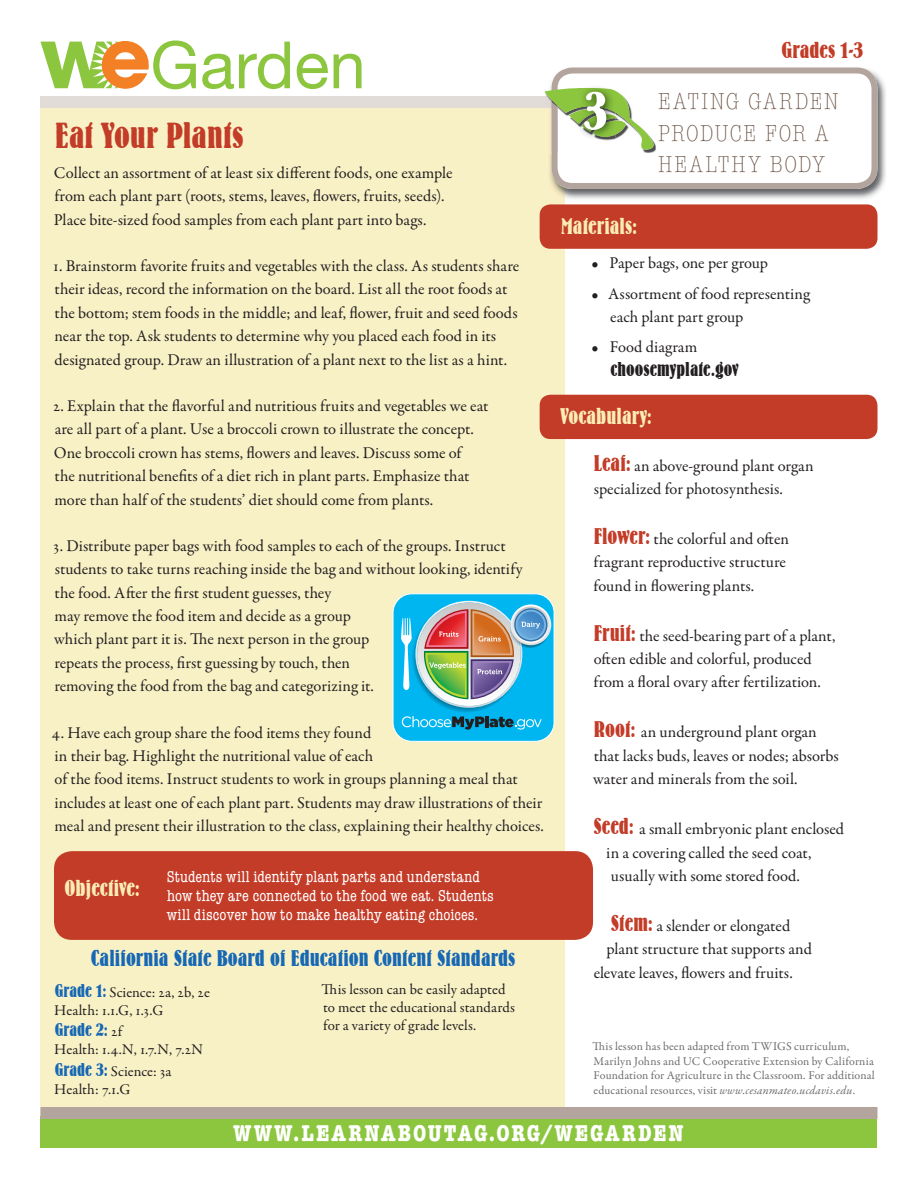
<style>
.page{position:relative;width:918px;height:1188px;background:#fff}
.page>*{position:absolute;margin:0;border:0;box-sizing:border-box;transform-origin:0 0}
.t1{font:54px "Bernhard Bold Condensed BT";color:#fff}
.t2{font:36px "Bernhard Bold Condensed BT";color:#c33c28}
.t3{font:300 condensed 23.25px/31.5px "American Typewriter Std";letter-spacing:.07em;color:#674e3f}
.t4{font:700 condensed 23.25px "American Typewriter Std";letter-spacing:.08em;color:#fff}
.t5{font:22.5px "Bernhard Bold Condensed BT";color:#1768b4}
.t6{font:22.5px "Bernhard Bold Condensed BT";color:#f9ecb4}
.t7{font:22.5px "Bernhard Bold Condensed BT";letter-spacing:.005em;color:#c33c28}
.t8{font:19.5px "Bernhard Bold Condensed BT";color:#231f20}
.t9{font:18px "Bernhard Bold Condensed BT";letter-spacing:.005em;color:#1768b4}
.t10{font:16.5px/23.4px "Garamond Premr Pro";color:#231f20}
.t11{font:condensed 15.9px/19px "American Typewriter Std";letter-spacing:.005em;color:#fff}
.t12{font:15px/18px "Garamond Premr Pro";letter-spacing:.005em;color:#231f20}
.t13{font:12px/14.4px "Garamond Premr Pro";letter-spacing:.01em;color:#6c6d70}
.s1{font-family:"Bernhard Bold Condensed BT";font-size:18px;color:#1768b4}
.s2{font-family:"Garamond Premr Pro";font-size:15px;color:#231f20}
.s3{font-family:"Bernhard Bold Condensed BT";font-size:22.5px;color:#c33c28}
.s4{font-style:italic}
</style>
<div class="page">
<div style="left:40px;top:108px;width:525px;height:1010px;background:#f9f1c6"></div>
<div style="left:40px;top:96px;width:775px;height:12px;background:#e2dcd9"></div>
<img style="left:565px;top:75px;width:321px;height:124px">
<img style="left:555px;top:189px;width:10px;height:8px">
<div style="left:40px;top:1116px;width:838px;height:32px;background:#8bc63e"></div>
<div style="left:40px;top:1107px;width:838px;height:12px;background:#b3a59e"></div>
<svg style="left:202px;top:42px;width:88px;height:47px"></svg>
<svg style="left:297px;top:54px;width:31px;height:35px"></svg>
<svg style="left:334px;top:54px;width:28px;height:34px"></svg>
<svg style="left:40px;top:41px;width:156px;height:48px"></svg>
<div style="left:540px;top:204px;width:337px;height:45px;background:#c33c28;border-radius:11px"></div>
<div style="left:540px;top:395px;width:337px;height:44px;background:#c33c28;border-radius:11px"></div>
<svg style="left:545px;top:67px;width:333px;height:122px"></svg>
<div style="left:54px;top:851px;width:539px;height:89px;background:#c33c28;border-radius:18px"></div>
<img style="left:578px;top:85px;width:38px;height:55px">
<img style="left:578px;top:113px;width:24px;height:11px">
<img style="left:582px;top:114px;width:34px;height:18px">
<img style="left:593px;top:121px;width:23px;height:16px">
<img style="left:578px;top:88px;width:38px;height:25px">
<svg style="left:393px;top:593px;width:162px;height:149px;background:#5fadc1"></svg>
<h2 class="t2" style="left:55px;top:113px;width:190px">Eat Your Plants</h2>
<p class="t10" style="left:54px;top:161px;width:400px">Collect an assortment of at least six different foods, one example from each plant part (roots, stems, leaves, flowers, fruits, seeds).<br>Place bite-sized food samples from each plant part into bags.</p>
<p class="t10" style="left:53px;top:255px;width:467px">1. Brainstorm favorite fruits and vegetables with the class. As students share their ideas, record the information on the board. List all the root foods at the bottom; stem foods in the middle; and leaf, flower, fruit and seed foods near the top. Ask students to determine why you placed each food in its designated group. Draw an illustration of a plant next to the list as a hint.</p>
<p class="t10" style="left:53px;top:394px;width:437px">2. Explain that the flavorful and nutritious fruits and vegetables we eat are all part of a plant. Use a broccoli crown to illustrate the concept.<br>One broccoli crown has stems, flowers and leaves. Discuss some of<br>the nutritional benefits of a diet rich in plant parts. Emphasize that more than half of the students’ diet should come from plants.</p>
<p class="t10" style="left:53px;top:534px;width:471px">3. Distribute paper bags with food samples to each of the groups. Instruct students to take turns reaching inside the bag and without looking, identify the food. After the first student guesses, they<br>may remove the food item and decide as a group<br>which plant part it is. The next person in the group<br>repeats the process, first guessing by touch, then<br>removing the food from the bag and categorizing it.</p>
<p class="t10" style="left:51px;top:721px;width:494px">4. Have each group share the food items they found<br>in their bag. Highlight the nutritional value of each<br>of the food items. Instruct students to work in groups planning a meal that includes at least one of each plant part. Students may draw illustrations of their meal and present their illustration to the class, explaining their healthy choices.</p>
<h3 class="t6" style="left:65px;top:875px;width:77px">Objective:</h3>
<p class="t11" style="left:167px;top:867px;width:329px">Students will identify plant parts and understand how they are connected to the food we eat. Students will discover how to make healthy eating choices.</p>
<h3 class="t5" style="left:91px;top:945px;width:426px">California State Board of Education Content Standards</h3>
<p class="t12" style="left:54px;top:983px;width:157px"><span class="s1">Grade 1:</span> Science: 2a, 2b, 2e<br>Health: 1.1.G, 1.3.G</p>
<p class="t9" style="left:55px;top:1019px;width:69px">Grade 2: <span class="s2">2f</span></p>
<p class="t12" style="left:54px;top:1039px;width:150px;line-height:21.6px">Health: 1.4.N, 1.7.N, 7.2N<br><span class="s1">Grade 3:</span> Science: 3a</p>
<p class="t12" style="left:54px;top:1081px;width:78px">Health: 7.1.G</p>
<p class="t12" style="left:322px;top:981px;width:195px">This lesson can be easily adapted to meet the educational standards for a variety of grade levels.</p>
<h1 class="t1" style="left:584px;top:78px;width:26px">3</h1>
<h3 class="t6" style="left:561px;top:212px;width:78px">Materials:</h3>
<h3 class="t7" style="left:781px;top:36px;width:84px">Grades 1-3</h3>
<h3 class="t3" style="left:658px;top:86px;width:182px">EATING GARDEN<br>PRODUCE FOR A<br>HEALTHY BODY</h3>
<p class="t10" style="left:591px;top:252px;width:178px">• Paper bags, one per group</p>
<p class="t10" style="left:610px;top:282px;width:201px;text-indent:-19px">• Assortment of food representing each plant part group</p>
<p class="t10" style="left:591px;top:336px;width:107px">• Food diagram</p>
<p class="t8" style="left:610px;top:357px;width:130px">choosemyplate.gov</p>
<h3 class="t6" style="left:560px;top:403px;width:93px">Vocabulary:</h3>
<p class="t10" style="left:594px;top:454px;width:221px"><span class="s3">Leaf:</span> an above-ground plant organ specialized for photosynthesis.</p>
<p class="t10" style="left:594px;top:527px;width:197px"><span class="s3">Flower:</span> the colorful and often fragrant reproductive structure found in flowering plants.</p>
<p class="t10" style="left:594px;top:624px;width:243px"><span class="s3">Fruit:</span> the seed-bearing part of a plant, often edible and colorful, produced from a floral ovary after fertilization.</p>
<p class="t10" style="left:593px;top:721px;width:247px"><span class="s3">Root:</span> an underground plant organ that lacks buds, leaves or nodes; absorbs water and minerals from the soil.</p>
<p class="t10" style="left:606px;top:818px;width:239px;text-indent:-13px"><span class="s3">Seed:</span> a small embryonic plant enclosed in a covering called the seed coat, usually with some stored food.</p>
<p class="t10" style="left:611px;top:914px;width:181px"><span class="s3">Stem:</span> a slender or elongated</p>
<p class="t10" style="left:606px;top:938px;width:207px">plant structure that supports and</p>
<p class="t10" style="left:594px;top:961px;width:201px">elevate leaves, flowers and fruits.</p>
<p class="t13" style="left:593px;top:1040px;width:284px">This lesson has been adapted from TWIGS curriculum, Marilyn Johns and UC Cooperative Extension by California Foundation for Agriculture in the Classroom<span class="s4">.</span> For additional educational resources, visit <span class="s4">www.cesanmateo.ucdavis.edu</span>.</p>
<h3 class="t4" style="left:234px;top:1120px;width:452px">WWW.LEARNABOUTAG.ORG/WEGARDEN</h3>
</div>
